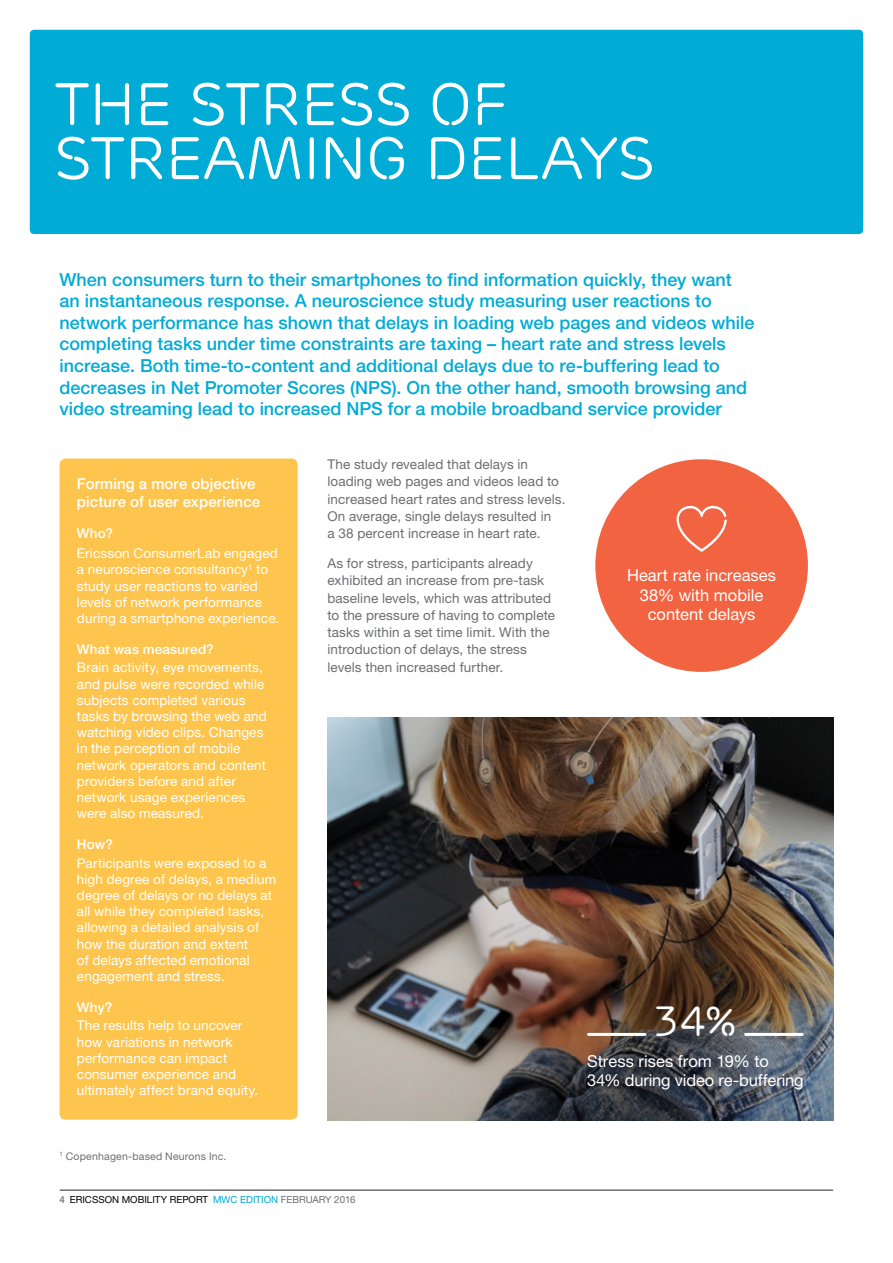
<style>
.page{position:relative;width:893px;height:1263px;background:#fff}
.page>*{position:absolute;margin:0;border:0;box-sizing:border-box;transform-origin:0 0}
.t1{font:60px/54px "Ericsson Capital";letter-spacing:-.01em;color:#fff}
.t2{font:42px "Ericsson Capital TT";color:#fff}
.t3{font:500 18px/21.6px "Ericsson Sans";color:#00abd6}
.t4{font:16.5px/19.8px "Ericsson Sans";color:#fff}
.t5{font:500 15px/18px "Ericsson Sans";letter-spacing:.01em;color:#fff}
.t6{font:13.5px/16.2px "Ericsson Sans";letter-spacing:.01em;color:#fff}
.t7{font:13.5px/17.2px "Ericsson Sans";letter-spacing:.01em;color:#6d6e71}
.t8{font:500 13.5px "Ericsson Sans";letter-spacing:.01em;color:#fff}
.t9{font:10.5px "Ericsson Sans";letter-spacing:.02em;color:#6d6e71}
.t10{font:9.75px "Ericsson Sans";color:#000}
.s1{font-weight:500;color:#6d6e71}
.s2{color:#00abd6}
.s3{color:#6d6e71}
</style>
<div class="page">
<hr style="left:60px;top:1189px;width:773px;height:2px;background:#6d6e71">
<div style="left:30px;top:30px;width:833px;height:204px;background:#00abd6;border-radius:4px"></div>
<div style="left:60px;top:458px;width:238px;height:662px;background:#fec54e;border-radius:6px"></div>
<img style="left:327px;top:718px;width:506px;height:402px">
<hr style="left:588px;top:1033px;width:57px;height:3px;background:#fff">
<hr style="left:746px;top:1033px;width:56px;height:3px;background:#fff">
<div style="left:595px;top:459px;width:213px;height:213px;background:#f26341;border-radius:50%"></div>
<svg style="left:676px;top:505px;width:51px;height:47px"></svg>
<h1 class="t1" style="left:54px;top:78px;width:602px">THE STRESS OF<br>STREAMING DELAYS</h1>
<p class="t3" style="left:60px;top:268px;width:696px">When consumers turn to their smartphones to find information quickly, they want an instantaneous response. A neuroscience study measuring user reactions to network performance has shown that delays in loading web pages and videos while completing tasks under time constraints are taxing – heart rate and stress levels increase. Both time-to-content and additional delays due to re-buffering lead to decreases in Net Promoter Scores (NPS). On the other hand, smooth browsing and video streaming lead to increased NPS for a mobile broadband service provider</p>
<p class="t5" style="left:77px;top:474px;width:185px">Forming a more objective picture of user experience</p>
<p class="t8" style="left:77px;top:525px;width:37px">Who?</p>
<p class="t6" style="left:77px;top:545px;width:204px">Ericsson ConsumerLab engaged a neuroscience consultancy<sup>1</sup> to study user reactions to varied levels of network performance during a smartphone experience.</p>
<p class="t8" style="left:77px;top:642px;width:138px">What was measured?</p>
<p class="t6" style="left:77px;top:660px;width:191px">Brain activity, eye movements, and pulse were recorded while subjects completed various tasks by browsing the web and watching video clips. Changes in the perception of mobile network operators and content providers before and after network usage experiences were also measured.</p>
<p class="t8" style="left:77px;top:837px;width:38px">How?</p>
<p class="t6" style="left:77px;top:855px;width:201px">Participants were exposed to a high degree of delays, a medium degree of delays or no delays at all while they completed tasks, allowing a detailed analysis of how the duration and extent<br>of delays affected emotional engagement and stress.</p>
<p class="t8" style="left:77px;top:1000px;width:37px">Why?</p>
<p class="t6" style="left:77px;top:1018px;width:183px">The results help to uncover how variations in network performance can impact consumer experience and ultimately affect brand equity.</p>
<p class="t9" style="left:60px;top:1150px;width:169px"><sup>1</sup> Copenhagen-based Neurons Inc.</p>
<p class="t7" style="left:327px;top:456px;width:240px">The study revealed that delays in loading web pages and videos lead to increased heart rates and stress levels.<br>On average, single delays resulted in<br>a 38 percent increase in heart rate.</p>
<p class="t7" style="left:327px;top:555px;width:229px">As for stress, participants already exhibited an increase from pre-task baseline levels, which was attributed to the pressure of having to complete tasks within a set time limit. With the introduction of delays, the stress levels then increased further.</p>
<p class="t10" style="left:60px;top:1194px;width:297px"><span class="s1">4</span> ERICSSON MOBILITY REPORT <span class="s2">MWC EDITION</span> <span class="s3">FEBRUARY 2016</span></p>
<p class="t4" style="left:627px;top:565px;width:151px;text-align:center">Heart rate increases<br>38% with mobile content delays</p>
<h2 class="t2" style="left:655px;top:997px;width:83px">34%</h2>
<p class="t4" style="left:587px;top:1051px;width:218px">Stress rises from 19% to<br>34% during video re-buffering</p>
</div>
